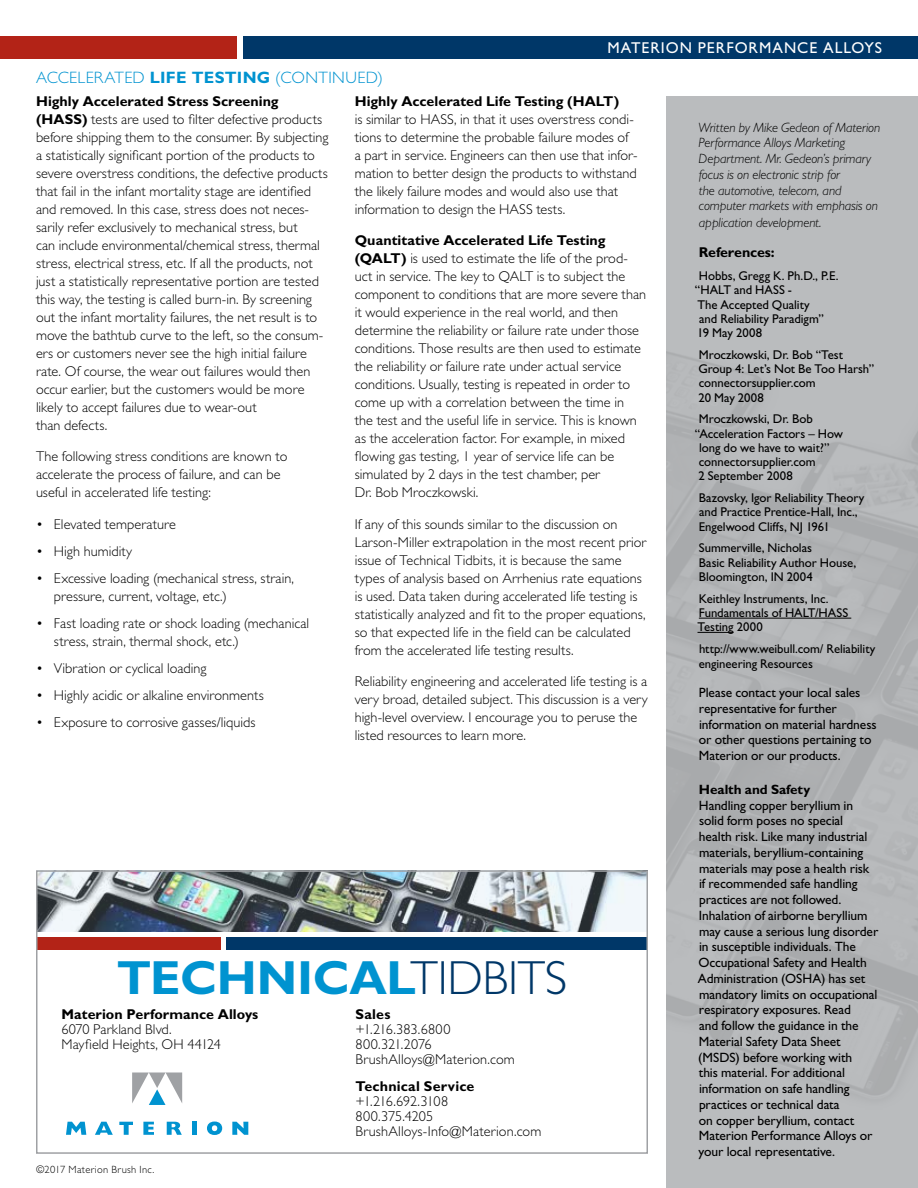
<style>
.page{position:relative;width:918px;height:1188px;background:#fff}
.page>*{position:absolute;margin:0;border:0;box-sizing:border-box;transform-origin:0 0}
.t1{font:700 48px "Gill Sans Std";letter-spacing:-.01em;color:#0093d0}
.t2{font:300 16.5px "Gill Sans Std";letter-spacing:.02em;color:#0093d0}
.t3{font:15.75px "Gill Sans Std";letter-spacing:.065em;color:#fff}
.t4{font:300 14.25px/18px "Gill Sans Std";color:#000}
.t5{font:700 14.25px "Gill Sans Std";letter-spacing:.005em;color:#000}
.t6{font:13.5px/15.8px "Gill Sans Std";letter-spacing:-.005em;color:#000}
.t7{font:italic 300 13.5px/15.9px "Gill Sans Std";letter-spacing:-.01em;color:#000}
.t8{font:700 13.5px "Gill Sans Std";color:#000}
.t9{font:12.75px/14.2px "Gill Sans Std";letter-spacing:-.005em;color:#000}
.t10{font:300 10.5px "Gill Sans Std";letter-spacing:.035em;color:#000}
.s1{font-weight:700}
.s2{font-weight:300;color:#003768}
</style>
<div class="page">
<div style="left:243px;top:36px;width:675px;height:22px;background:#003768"></div>
<div style="left:0;top:36px;width:237px;height:22px;background:#b32317"></div>
<div style="left:666px;top:96px;width:252px;height:1092px;background:linear-gradient(to right,#b5b7b9,#b5b7b9)"></div>
<div style="left:226px;top:938px;width:422px;height:12px;background:#003768"></div>
<div style="left:36px;top:938px;width:184px;height:12px;background:#b32317"></div>
<img style="left:39px;top:873px;width:606px;height:59px">
<div style="left:36px;top:870px;width:612px;height:284px;border:2px solid #9fa1a4"></div>
<svg style="left:132px;top:1072px;width:50px;height:33px"></svg>
<svg style="left:66px;top:1122px;width:20px;height:13px"></svg>
<svg style="left:95px;top:1122px;width:18px;height:13px"></svg>
<svg style="left:119px;top:1122px;width:14px;height:13px"></svg>
<svg style="left:143px;top:1122px;width:11px;height:13px"></svg>
<svg style="left:167px;top:1122px;width:15px;height:13px"></svg>
<div style="left:192px;top:1122px;width:5px;height:13px;background:#0093d0"></div>
<svg style="left:207px;top:1122px;width:15px;height:13px"></svg>
<svg style="left:232px;top:1122px;width:16px;height:13px"></svg>
<hr style="left:699px;top:618px;width:152px;height:1px;background:#000">
<hr style="left:698px;top:632px;width:35px;height:1px;background:#000">
<p class="t3" style="left:608px;top:39px;width:276px">MATERION PERFORMANCE ALLOYS</p>
<p class="t2" style="left:36px;top:68px;width:349px">ACCELERATED <span class="s1">LIFE TESTING</span> (CONTINUED)</p>
<p class="t4" style="left:36px;top:92px;width:294px"><span class="s1">Highly Accelerated Stress Screening (HASS)</span> tests are used to filter defective products before shipping them to the consumer. By subjecting a statistically significant portion of the products to severe overstress conditions, the defective products that fail in the infant mortality stage are identified and removed. In this case, stress does not neces&shy;sarily refer exclusively to mechanical stress, but<br>can include environmental/chemical stress, thermal stress, electrical stress, etc. If all the products, not just a statistically representative portion are tested this way, the testing is called burn-in. By screening out the infant mortality failures, the net result is to move the bathtub curve to the left, so the consum&shy;ers or customers never see the high initial failure rate. Of course, the wear out failures would then occur earlier, but the customers would be more likely to accept failures due to wear-out<br>than defects.</p>
<p class="t4" style="left:36px;top:448px;width:253px">The following stress conditions are known to accelerate the process of failure, and can be useful in accelerated life testing:</p>
<p class="t4" style="left:36px;top:515px;width:141px">• Elevated temperature</p>
<p class="t4" style="left:36px;top:542px;width:98px">• High humidity</p>
<p class="t4" style="left:54px;top:569px;width:242px;text-indent:-18px">• Excessive loading (mechanical stress, strain, pressure, current, voltage, etc.)</p>
<p class="t4" style="left:54px;top:614px;width:257px;text-indent:-18px">• Fast loading rate or shock loading (mechanical stress, strain, thermal shock, etc.)</p>
<p class="t4" style="left:36px;top:659px;width:172px">• Vibration or cyclical loading</p>
<p class="t4" style="left:36px;top:686px;width:229px">• Highly acidic or alkaline environments</p>
<p class="t4" style="left:36px;top:713px;width:221px">• Exposure to corrosive gasses/liquids</p>
<p class="t5" style="left:355px;top:92px;width:266px">Highly Accelerated Life Testing (HALT)</p>
<p class="t4" style="left:355px;top:110px;width:284px">is similar to HASS, in that it uses overstress condi&shy;tions to determine the probable failure modes of a part in service. Engineers can then use that infor&shy;mation to better design the products to withstand the likely failure modes and would also use that information to design the HASS tests.</p>
<p class="t4" style="left:355px;top:232px;width:293px"><span class="s1">Quantitative Accelerated Life Testing (QALT)</span> is used to estimate the life of the prod&shy;uct in service. The key to QALT is to subject the component to conditions that are more severe than it would experience in the real world, and then determine the reliability or failure rate under those conditions. Those results are then used to estimate the reliability or failure rate under actual service conditions. Usually, testing is repeated in order to come up with a correlation between the time in<br>the test and the useful life in service. This is known as the acceleration factor. For example, in mixed flowing gas testing, 1 year of service life can be simulated by 2 days in the test chamber, per<br>Dr. Bob Mroczkowski.</p>
<p class="t4" style="left:355px;top:515px;width:293px">If any of this sounds similar to the discussion on Larson-Miller extrapolation in the most recent prior issue of Technical Tidbits, it is because the same types of analysis based on Arrhenius rate equations is used. Data taken during accelerated life testing is statistically analyzed and fit to the proper equations, so that expected life in the field can be calculated from the accelerated life testing results.</p>
<p class="t4" style="left:355px;top:673px;width:294px">Reliability engineering and accelerated life testing is a very broad, detailed subject. This discussion is a very high-level overview. I encourage you to peruse the listed resources to learn more.</p>
<h1 class="t1" style="left:117px;top:950px;width:452px">TECHNICAL<span class="s2">TIDBITS</span></h1>
<p class="t5" style="left:62px;top:1006px;width:198px">Materion Performance Alloys</p>
<p class="t4" style="left:62px;top:1022px;width:161px;line-height:15px">6070 Parkland Blvd.<br>Mayfield Heights, OH 44124</p>
<p class="t10" style="left:36px;top:1163px;width:120px">©2017 Materion Brush Inc.</p>
<p class="t5" style="left:356px;top:1006px;width:37px">Sales</p>
<p class="t4" style="left:356px;top:1022px;width:161px;line-height:15px">+1.216.383.6800<br>800.321.2076<br>BrushAlloys@Materion.com</p>
<p class="t5" style="left:356px;top:1078px;width:121px">Technical Service</p>
<p class="t4" style="left:356px;top:1094px;width:187px;line-height:15px">+1.216.692.3108<br>800.375.4205<br>BrushAlloys-Info@Materion.com</p>
<p class="t7" style="left:698px;top:119px;width:184px">Written by Mike Gedeon of Materion<br>Performance Alloys Marketing<br>Department. Mr. Gedeon’s primary focus is on electronic strip for<br>the automotive, telecom, and computer markets with emphasis on application development.</p>
<p class="t5" style="left:699px;top:244px;width:78px">References:</p>
<p class="t9" style="left:699px;top:269px;width:141px">Hobbs, Gregg K. Ph.D., P.E.</p>
<p class="t9" style="left:695px;top:283px;width:99px">“HALT and HASS -</p>
<p class="t9" style="left:698px;top:297px;width:114px">The Accepted Quality</p>
<p class="t9" style="left:699px;top:312px;width:126px">and Reliability Paradigm”</p>
<p class="t9" style="left:697px;top:326px;width:66px">19 May 2008</p>
<p class="t9" style="left:698px;top:348px;width:177px">Mroczkowski, Dr. Bob “Test<br>Group 4: Let’s Not Be Too Harsh” connectorsupplier.com<br>20 May 2008</p>
<p class="t9" style="left:699px;top:412px;width:115px">Mroczkowski, Dr. Bob</p>
<p class="t9" style="left:695px;top:426px;width:150px">“Acceleration Factors – How</p>
<p class="t9" style="left:699px;top:441px;width:132px">long do we have to wait?”</p>
<p class="t9" style="left:699px;top:455px;width:118px">connectorsupplier.com</p>
<p class="t9" style="left:698px;top:469px;width:96px">2 September 2008</p>
<p class="t9" style="left:699px;top:491px;width:167px">Bazovsky, Igor Reliability Theory and Practice Prentice-Hall, Inc.,<br>Engelwood Cliffs, NJ 1961</p>
<p class="t9" style="left:699px;top:541px;width:159px">Summerville, Nicholas<br>Basic Reliability Author House,<br>Bloomington, IN 2004</p>
<p class="t9" style="left:698px;top:591px;width:152px">Keithley Instruments, Inc.<br>Fundamentals of HALT/HASS<br>Testing 2000</p>
<p class="t9" style="left:699px;top:641px;width:178px;line-height:15px">http://www.weibull.com/ Reliability engineering Resources</p>
<p class="t6" style="left:699px;top:685px;width:179px">Please contact your local sales representative for further information on material hardness or other questions pertaining to<br>Materion or our products.</p>
<p class="t8" style="left:699px;top:781px;width:113px">Health and Safety</p>
<p class="t6" style="left:698px;top:797px;width:182px">Handling copper beryllium in solid form poses no special health risk. Like many industrial materials, beryllium-containing materials may pose a health risk<br>if recommended safe handling practices are not followed.<br>Inhalation of airborne beryllium may cause a serious lung disorder in susceptible individuals. The<br>Occupational Safety and Health<br>Administration (OSHA) has set mandatory limits on occupational respiratory exposures. Read<br>and follow the guidance in the<br>Material Safety Data Sheet (MSDS) before working with<br>this material. For additional information on safe handling practices or technical data<br>on copper beryllium, contact<br>Materion Performance Alloys or your local representative.</p>
</div>
